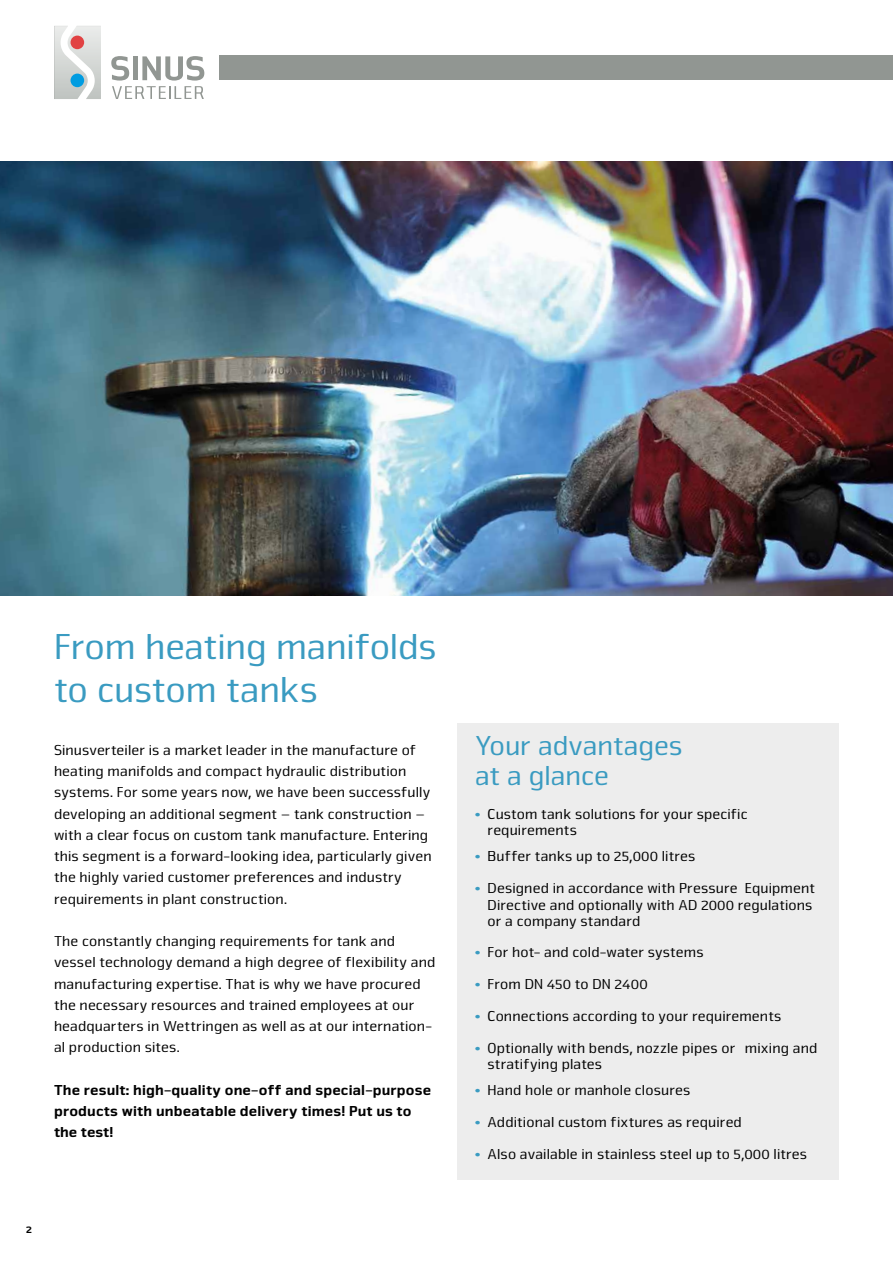
<style>
.page{position:relative;width:893px;height:1263px;background:#fff}
.page>*{position:absolute;margin:0;border:0;box-sizing:border-box;transform-origin:0 0}
.t1{font:37.5px/42.6px "Nuri";letter-spacing:-.005em;color:#3a9bc1}
.t2{font:28.5px/30px "Nuri";letter-spacing:-.005em;color:#3a9bc1}
.t3{font:15px/21.3px "Nuri";letter-spacing:.01em;color:#000}
.t4{font:900 15px/21.3px "Nuri";letter-spacing:.01em;color:#000}
.t5{font:900 10.5px "Nuri";color:#000}
.s1{font-weight:900;color:#3a9bc1}
</style>
<div class="page">
<div style="left:220px;top:56px;width:673px;height:24px;background:#919692"></div>
<svg style="left:111px;top:56px;width:93px;height:43px"></svg>
<svg style="left:54px;top:26px;width:47px;height:73px"></svg>
<div style="left:71px;top:36px;width:13px;height:13px;background:#e14243;border-radius:50%"></div>
<div style="left:71px;top:74px;width:13px;height:13px;background:#009ce1;border-radius:50%"></div>
<img style="left:0;top:162px;width:893px;height:433px">
<div style="left:457px;top:723px;width:382px;height:457px;background:#ededed"></div>
<h1 class="t1" style="left:54px;top:625px;width:384px">From heating manifolds to custom tanks</h1>
<p class="t3" style="left:54px;top:739px;width:379px">Sinusverteiler is a market leader in the manufacture of heating manifolds and compact hydraulic distribution systems. For some years now, we have been successfully developing an additional segment – tank construction – with a clear focus on custom tank manufacture. Entering this segment is a forward-looking idea, particularly given the highly varied customer preferences and industry requirements in plant construction.</p>
<p class="t3" style="left:54px;top:930px;width:383px">The constantly changing requirements for tank and vessel technology demand a high degree of flexibility and manufacturing expertise. That is why we have procured the necessary resources and trained employees at our headquarters in Wettringen as well as at our internation&shy;al production sites.</p>
<p class="t4" style="left:54px;top:1079px;width:379px">The result: high-quality one-off and special-purpose products with unbeatable delivery times! Put us to the test!</p>
<p class="t5" style="left:26px;top:1223px;width:7px">2</p>
<h2 class="t2" style="left:475px;top:730px;width:209px">Your advantages at a glance</h2>
<p class="t3" style="left:488px;top:805px;width:262px;line-height:16.5px;text-indent:-13px"><span class="s1">•</span> Custom tank solutions for your specific requirements</p>
<p class="t3" style="left:475px;top:845px;width:222px"><span class="s1">•</span> Buffer tanks up to 25,000 litres</p>
<p class="t3" style="left:488px;top:880px;width:329px;line-height:16.5px;text-indent:-13px"><span class="s1">•</span> Designed in accordance with Pressure Equipment<br>Directive and optionally with AD 2000 regulations or a company standard</p>
<p class="t3" style="left:475px;top:941px;width:230px"><span class="s1">•</span> For hot- and cold-water systems</p>
<p class="t3" style="left:475px;top:973px;width:174px"><span class="s1">•</span> From DN 450 to DN 2400</p>
<p class="t3" style="left:475px;top:1005px;width:308px"><span class="s1">•</span> Connections according to your requirements</p>
<p class="t3" style="left:488px;top:1039px;width:331px;line-height:16.5px;text-indent:-13px"><span class="s1">•</span> Optionally with bends, nozzle pipes or mixing and stratifying plates</p>
<p class="t3" style="left:475px;top:1079px;width:217px"><span class="s1">•</span> Hand hole or manhole closures</p>
<p class="t3" style="left:475px;top:1111px;width:269px"><span class="s1">•</span> Additional custom fixtures as required</p>
<p class="t3" style="left:475px;top:1143px;width:334px"><span class="s1">•</span> Also available in stainless steel up to 5,000 litres</p>
</div>
